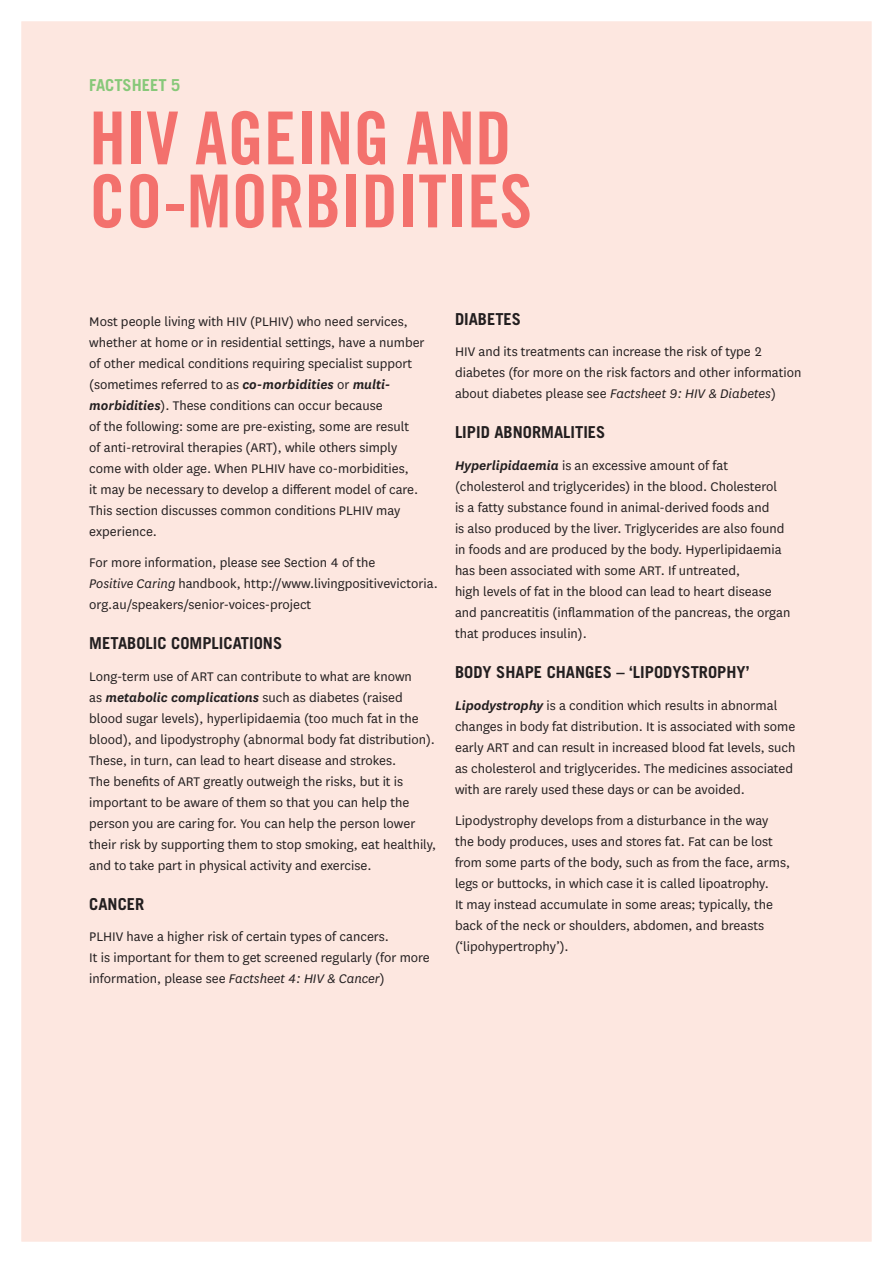
<style>
.page{position:relative;width:893px;height:1263px;background:#fff}
.page>*{position:absolute;margin:0;border:0;box-sizing:border-box;transform-origin:0 0}
.t1{font:73.2px/63px "Trade Gothic LT Std Bd Cn 20";color:#f3716d}
.t2{font:700 16.5px "Trade Gothic LT Std";color:#231f20}
.t3{font:700 16.5px "Trade Gothic LT Std";color:#87c879}
.t4{font:14.7px/21px "National";color:#231f20}
.s1{font-weight:600;font-style:italic}
.s2{font-style:italic}
</style>
<div class="page">
<div style="left:11px;top:11px;width:871px;height:1241px;background:#fde7e0"></div>
<div style="left:0;top:0;width:893px;height:1263px;border:21px solid #fff"></div>
<p class="t3" style="left:89px;top:75px;width:93px">FACTSHEET 5</p>
<h1 class="t1" style="left:89px;top:106px;width:444px">HIV AGEING AND<br>CO-MORBIDITIES</h1>
<p class="t4" style="left:89px;top:310px;width:337px">Most people living with HIV (PLHIV) who need services, whether at home or in residential settings, have a number of other medical conditions requiring specialist support (sometimes referred to as <span class="s1">co-morbidities</span> or <span class="s1">multi&shy;morbidities</span>). These conditions can occur because<br>of the following: some are pre-existing, some are result<br>of anti-retroviral therapies (ART), while others simply come with older age. When PLHIV have co-morbidities,<br>it may be necessary to develop a different model of care.<br>This section discusses common conditions PLHIV may experience.</p>
<p class="t4" style="left:89px;top:551px;width:350px">For more information, please see Section 4 of the<br><span class="s2">Positive Caring</span> handbook, http://www.livingpositivevictoria. org.au/speakers/senior-voices-project</p>
<p class="t2" style="left:89px;top:633px;width:194px">METABOLIC COMPLICATIONS</p>
<p class="t4" style="left:89px;top:665px;width:348px">Long-term use of ART can contribute to what are known<br>as <span class="s1">metabolic complications</span> such as diabetes (raised blood sugar levels), hyperlipidaemia (too much fat in the blood), and lipodystrophy (abnormal body fat distribution).<br>These, in turn, can lead to heart disease and strokes.<br>The benefits of ART greatly outweigh the risks, but it is important to be aware of them so that you can help the person you are caring for. You can help the person lower their risk by supporting them to stop smoking, eat healthily, and to take part in physical activity and exercise.</p>
<p class="t2" style="left:89px;top:894px;width:57px">CANCER</p>
<p class="t4" style="left:89px;top:926px;width:342px">PLHIV have a higher risk of certain types of cancers.<br>It is important for them to get screened regularly (for more information, please see <span class="s2">Factsheet 4: HIV &amp; Cancer</span>)</p>
<p class="t2" style="left:455px;top:309px;width:68px">DIABETES</p>
<p class="t4" style="left:455px;top:341px;width:348px">HIV and its treatments can increase the risk of type 2 diabetes (for more on the risk factors and other information about diabetes please see <span class="s2">Factsheet 9: HIV &amp; Diabetes</span>)</p>
<p class="t2" style="left:455px;top:422px;width:152px">LIPID ABNORMALITIES</p>
<p class="t4" style="left:455px;top:454px;width:337px"><span class="s1">Hyperlipidaemia</span> is an excessive amount of fat (cholesterol and triglycerides) in the blood. Cholesterol<br>is a fatty substance found in animal-derived foods and<br>is also produced by the liver. Triglycerides are also found in foods and are produced by the body. Hyperlipidaemia has been associated with some ART. If untreated,<br>high levels of fat in the blood can lead to heart disease and pancreatitis (inflammation of the pancreas, the organ that produces insulin).</p>
<p class="t2" style="left:455px;top:662px;width:296px">BODY SHAPE CHANGES – ‘LIPODYSTROPHY’</p>
<p class="t4" style="left:455px;top:694px;width:342px"><span class="s1">Lipodystrophy</span> is a condition which results in abnormal changes in body fat distribution. It is associated with some early ART and can result in increased blood fat levels, such as cholesterol and triglycerides. The medicines associated with are rarely used these days or can be avoided.</p>
<p class="t4" style="left:455px;top:809px;width:337px">Lipodystrophy develops from a disturbance in the way the body produces, uses and stores fat. Fat can be lost from some parts of the body, such as from the face, arms, legs or buttocks, in which case it is called lipoatrophy.<br>It may instead accumulate in some areas; typically, the back of the neck or shoulders, abdomen, and breasts (‘lipohypertrophy’).</p>
</div>
